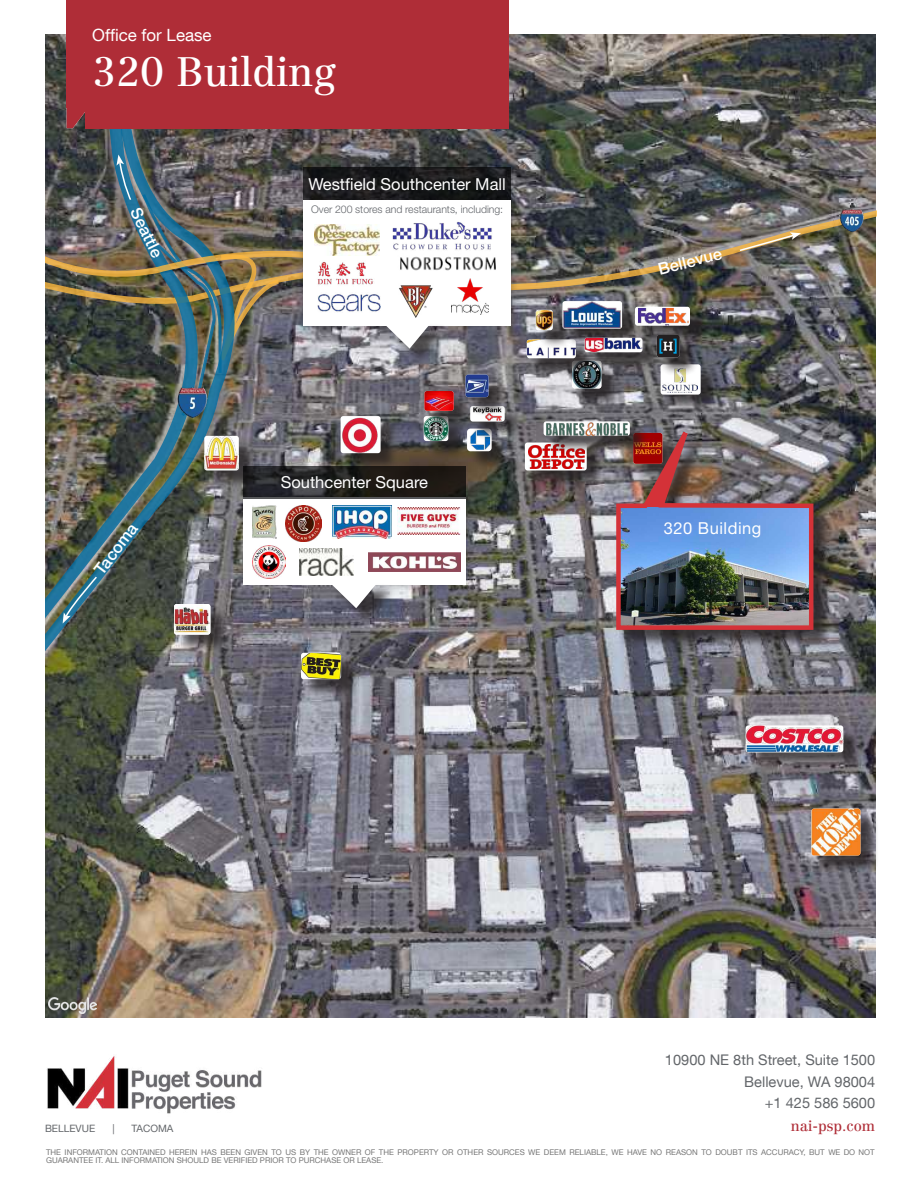
<style>
.page{position:relative;width:918px;height:1188px;background:#fff}
.page>*{position:absolute;margin:0;border:0;box-sizing:border-box;transform-origin:0 0}
.t1{font:40.5px "Centennial LT Std";color:#fff}
.t2{font:16.8px "Helvetica Neue LT Com";color:#fff}
.t3{font:16.5px "Helvetica Neue LT Std";color:#fff}
.t4{font:500 16.5px "Helvetica Neue LT Std";color:#fff}
.t5{font:16.5px "Helvetica Neue LT Std";letter-spacing:.03em;color:#fff}
.t6{font:14.7px/21.8px "Helvetica Neue LT Com";color:#63666a;text-align:right}
.t7{font:300 10.5px "Helvetica Neue LT Std";letter-spacing:-.005em;color:#62656a}
.t8{font:10.2px "Helvetica Neue LT Com";color:#63666a}
.t9{font:7.8px/7.8px "Helvetica Neue LT Com";color:#777}
.s1{font-family:"Centennial LT Std";color:#af2d37}
</style>
<div class="page">
<img style="left:45px;top:35px;width:831px;height:982px">
<img style="left:45px;top:91px;width:191px;height:563px">
<img style="left:511px;top:185px;width:366px;height:107px">
<div style="left:426px;top:418px;width:41px;height:42px;background:#231f20;opacity:.75"></div>
<img style="left:424px;top:418px;width:24px;height:23px">
<div style="left:343px;top:418px;width:57px;height:54px;background:#231f20;opacity:.75"></div>
<img style="left:341px;top:418px;width:40px;height:35px">
<svg style="left:63px;top:576px;width:35px;height:48px;background:#4f6e72"></svg>
<img style="left:838px;top:208px;width:27px;height:25px">
<svg style="left:738px;top:232px;width:63px;height:20px"></svg>
<div style="left:207px;top:438px;width:51px;height:51px;background:#231f20;opacity:.75"></div>
<img style="left:204px;top:436px;width:35px;height:34px">
<div style="left:176px;top:606px;width:53px;height:47px;background:#231f20;opacity:.75"></div>
<img style="left:174px;top:604px;width:36px;height:31px">
<div style="left:303px;top:655px;width:57px;height:43px;background:#231f20;opacity:.75"></div>
<img style="left:301px;top:653px;width:40px;height:26px">
<div style="left:748px;top:728px;width:114px;height:43px;background:#231f20;opacity:.75"></div>
<img style="left:746px;top:725px;width:97px;height:27px">
<div style="left:814px;top:811px;width:65px;height:63px;background:#231f20;opacity:.75"></div>
<img style="left:811px;top:809px;width:49px;height:46px">
<div style="left:469px;top:431px;width:41px;height:39px;background:#231f20;opacity:.75"></div>
<img style="left:470px;top:432px;width:19px;height:16px">
<div style="left:467px;top:429px;width:25px;height:22px;border:2px solid #fff;border-radius:3px"></div>
<div style="left:527px;top:445px;width:78px;height:44px;background:#231f20;opacity:.75"></div>
<svg style="left:525px;top:443px;width:62px;height:27px"></svg>
<img style="left:528px;top:444px;width:57px;height:24px">
<div style="left:546px;top:424px;width:102px;height:30px;background:#231f20;opacity:.75"></div>
<svg style="left:544px;top:421px;width:86px;height:15px"></svg>
<img style="left:547px;top:422px;width:67px;height:13px">
<div style="left:663px;top:367px;width:57px;height:47px;background:#231f20;opacity:.75"></div>
<div style="left:661px;top:364px;width:40px;height:31px;background:#fff;border-radius:3px"></div>
<img style="left:662px;top:376px;width:35px;height:12px">
<div style="left:574px;top:363px;width:46px;height:44px;background:#231f20;opacity:.75"></div>
<img style="left:572px;top:371px;width:29px;height:17px">
<div style="left:529px;top:342px;width:65px;height:35px;background:#231f20;opacity:.75"></div>
<img style="left:527px;top:339px;width:49px;height:19px">
<div style="left:538px;top:312px;width:33px;height:37px;background:#231f20;opacity:.75"></div>
<img style="left:536px;top:310px;width:17px;height:20px">
<div style="left:565px;top:303px;width:76px;height:45px;background:#231f20;opacity:.75"></div>
<img style="left:562px;top:301px;width:60px;height:28px">
<div style="left:587px;top:340px;width:74px;height:31px;background:#231f20;opacity:.75"></div>
<img style="left:585px;top:338px;width:57px;height:14px">
<div style="left:659px;top:337px;width:39px;height:39px;background:#231f20;opacity:.75"></div>
<img style="left:657px;top:345px;width:23px;height:12px">
<div style="left:472px;top:408px;width:51px;height:32px;background:#231f20;opacity:.75"></div>
<svg style="left:470px;top:406px;width:35px;height:16px"></svg>
<img style="left:473px;top:416px;width:28px;height:5px">
<div style="left:637px;top:309px;width:71px;height:36px;background:#231f20;opacity:.75"></div>
<div style="left:635px;top:307px;width:55px;height:19px;background:#fff;border-radius:3px"></div>
<img style="left:638px;top:308px;width:51px;height:18px">
<div style="left:468px;top:377px;width:39px;height:39px;background:#231f20;opacity:.75"></div>
<img style="left:466px;top:375px;width:22px;height:22px">
<div style="left:427px;top:393px;width:46px;height:36px;background:#231f20;opacity:.75"></div>
<img style="left:433px;top:391px;width:21px;height:20px">
<div style="left:295px;top:192px;width:224px;height:141px;background:#231f20;opacity:.39"></div>
<div style="left:304px;top:200px;width:207px;height:125px;background:#fff"></div>
<div style="left:386px;top:323px;width:64px;height:43px;background:#231f20;opacity:.75"></div>
<img style="left:45px;top:155px;width:388px;height:263px">
<div style="left:235px;top:489px;width:239px;height:104px;background:#231f20;opacity:.39"></div>
<div style="left:243px;top:497px;width:223px;height:88px;background:#fff"></div>
<svg style="left:244px;top:466px;width:222px;height:32px;background:#232220"></svg>
<div style="left:332px;top:583px;width:64px;height:43px;background:#231f20;opacity:.75"></div>
<svg style="left:328px;top:583px;width:51px;height:25px"></svg>
<img style="left:315px;top:225px;width:65px;height:30px">
<img style="left:391px;top:219px;width:101px;height:33px">
<img style="left:309px;top:255px;width:77px;height:36px">
<img style="left:396px;top:283px;width:37px;height:36px">
<img style="left:397px;top:254px;width:99px;height:19px">
<img style="left:318px;top:291px;width:63px;height:22px">
<img style="left:452px;top:278px;width:36px;height:37px">
<img style="left:252px;top:506px;width:25px;height:33px">
<img style="left:285px;top:506px;width:36px;height:35px">
<img style="left:333px;top:506px;width:58px;height:33px">
<img style="left:398px;top:507px;width:62px;height:27px">
<img style="left:252px;top:545px;width:33px;height:33px">
<img style="left:300px;top:548px;width:53px;height:27px">
<img style="left:368px;top:552px;width:92px;height:19px">
<div style="left:618px;top:435px;width:214px;height:213px;background:#231f20;opacity:.75"></div>
<img style="left:614px;top:388px;width:202px;height:244px">
<svg style="left:304px;top:168px;width:207px;height:32px;background:#18191a"></svg>
<img style="left:48px;top:998px;width:49px;height:15px">
<div style="left:67px;top:0;width:442px;height:108px;background:#af2d37"></div>
<div style="left:86px;top:73px;width:423px;height:55px;background:#af2d37"></div>
<svg style="left:67px;top:108px;width:19px;height:20px"></svg>
<p class="t2" style="left:92px;top:24px;width:121px">Office for Lease</p>
<p class="t1" style="left:92px;top:47px;width:245px">320 Building</p>
<p class="t4" style="left:144px;top:204px;width:55px;rotate:64deg">Seattle</p>
<p class="t4" style="left:90px;top:567px;width:61px;rotate:-53deg">Tacoma</p>
<p class="t3" style="left:308px;top:174px;width:199px">Westfield Southcenter Mall</p>
<p class="t7" style="left:311px;top:203px;width:194px">Over 200 stores and restaurants, including:</p>
<p class="t3" style="left:281px;top:472px;width:149px">Southcenter Square</p>
<p class="t4" style="left:656px;top:259px;width:67px;rotate:-14deg">Bellevue</p>
<p class="t5" style="left:664px;top:518px;width:99px">320 Building</p>
<p class="t6" style="left:665px;top:1049px;width:212px">10900 NE 8th Street, Suite 1500<br>Bellevue, WA 98004<br>+1 425 586 5600<br><span class="s1">nai-psp.com</span></p>
<p class="t9" style="left:46px;top:1149px;width:830px">THE INFORMATION CONTAINED HEREIN HAS BEEN GIVEN TO US BY THE OWNER OF THE PROPERTY OR OTHER SOURCES WE DEEM RELIABLE, WE HAVE NO REASON TO DOUBT ITS ACCURACY, BUT WE DO NOT<br>GUARANTEE IT. ALL INFORMATION SHOULD BE VERIFIED PRIOR TO PURCHASE OR LEASE.</p>
<p class="t8" style="left:45px;top:1122px;width:52px">BELLEVUE</p>
<p class="t8" style="left:113px;top:1122px;width:4px">|</p>
<p class="t8" style="left:132px;top:1122px;width:43px">TACOMA</p>
</div>
